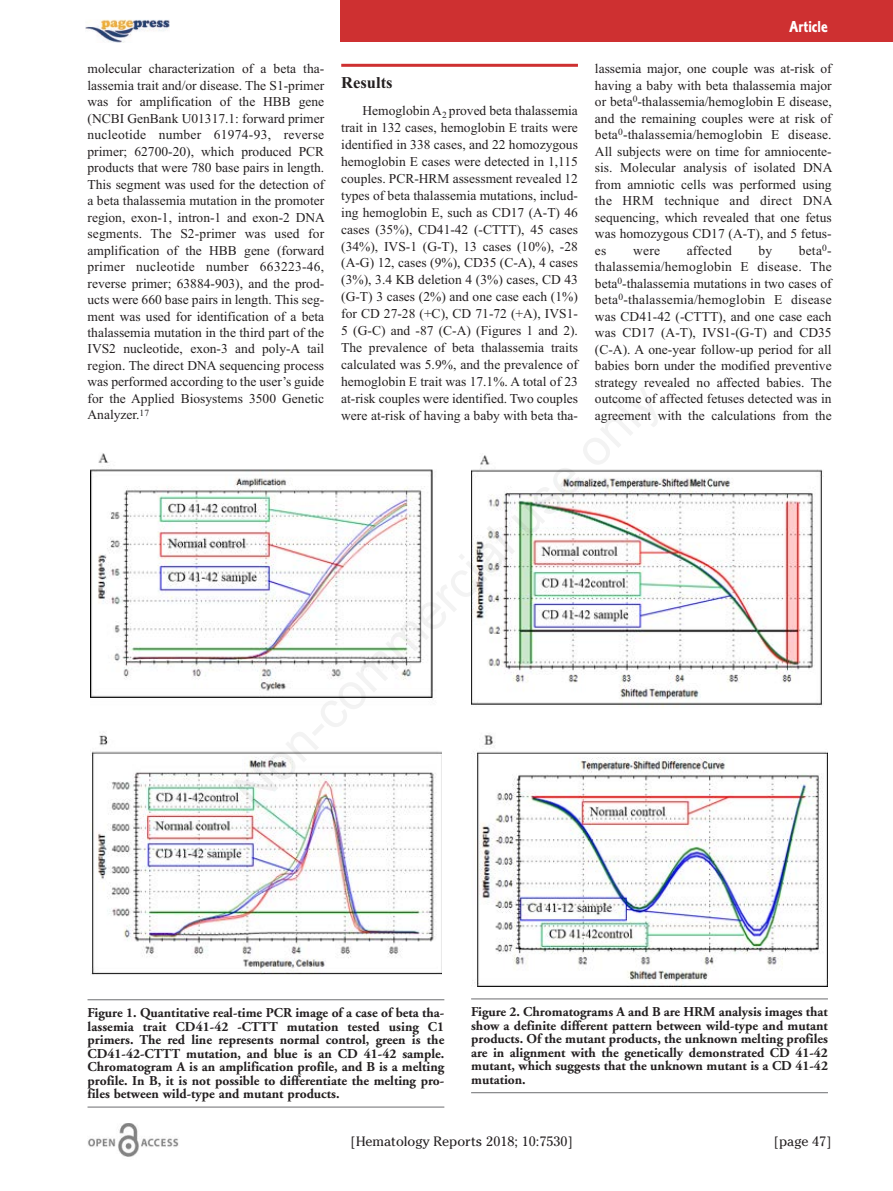
<style>
.page{position:relative;width:893px;height:1191px;background:#fff}
.page>*{position:absolute;margin:0;border:0;box-sizing:border-box;transform-origin:0 0}
.t1{font:700 16.5px "Times New Roman";color:#231f20}
.t2{font:16.5px "Corinthian Bold Condensed Plain";color:#fff}
.t3{font:13.5px/16.5px "Times New Roman";color:#231f20;text-align:justify}
.t4{font:700 13.5px/13.5px "Adobe Garamond";color:#231f20;text-align:justify}
.t5{font:13.5px "Cheltenham";color:#231f20}
.t6{font:13.5px "Times New Roman";letter-spacing:.02em;color:#231f20}
</style>
<div class="page">
<hr style="left:341px;top:64px;width:237px;height:3px;background:#ce3031">
<div style="left:340px;top:0;width:553px;height:42px;background:#ce3031"></div>
<img style="left:85px;top:19px;width:85px;height:24px">
<img style="left:88px;top:1123px;width:91px;height:34px">
<hr style="left:88px;top:999px;width:356px;height:1px;background:#6c6d70">
<hr style="left:88px;top:1106px;width:356px;height:1px;background:#6c6d70">
<img style="left:91px;top:453px;width:350px;height:522px">
<hr style="left:471px;top:998px;width:357px;height:1px;background:#6c6d70">
<hr style="left:471px;top:1092px;width:357px;height:1px;background:#6c6d70">
<img style="left:471px;top:455px;width:357px;height:531px">
<p class="t3" style="left:88px;top:60px;width:239px">molecular characterization of a beta tha&shy;lassemia trait and/or disease. The S1-primer was for amplification of the HBB gene (NCBI GenBank U01317.1: forward primer nucleotide number 61974-93, reverse primer; 62700-20), which produced PCR products that were 780 base pairs in length.<br>This segment was used for the detection of a beta thalassemia mutation in the promoter region, exon-1, intron-1 and exon-2 DNA segments. The S2-primer was used for amplification of the HBB gene (forward primer nucleotide number 663223-46, reverse primer; 63884-903), and the prod&shy;ucts were 660 base pairs in length. This seg&shy;ment was used for identification of a beta thalassemia mutation in the third part of the IVS2 nucleotide, exon-3 and poly-A tail region. The direct DNA sequencing process was performed according to the user’s guide for the Applied Biosystems 3500 Genetic Analyzer.<sup>17</sup></p>
<p class="t1" style="left:341px;top:73px;width:53px">Results</p>
<p class="t3" style="left:341px;top:102px;width:238px;line-height:17px;text-indent:21px">Hemoglobin A<sub>2</sub> proved beta thalassemia trait in 132 cases, hemoglobin E traits were identified in 338 cases, and 22 homozygous hemoglobin E cases were detected in 1,115 couples. PCR-HRM assessment revealed 12 types of beta thalassemia mutations, includ&shy;ing hemoglobin E, such as CD17 (A-T) 46 cases (35%), CD41-42 (-CTTT), 45 cases (34%), IVS-1 (G-T), 13 cases (10%), -28 (A-G) 12, cases (9%), CD35 (C-A), 4 cases (3%), 3.4 KB deletion 4 (3%) cases, CD 43 (G-T) 3 cases (2%) and one case each (1%) for CD 27-28 (+C), CD 71-72 (+A), IVS1- 5 (G-C) and -87 (C-A) (Figures 1 and 2).<br>The prevalence of beta thalassemia traits calculated was 5.9%, and the prevalence of hemoglobin E trait was 17.1%. A total of 23 at-risk couples were identified. Two couples were at-risk of having a baby with beta tha-</p>
<p class="t2" style="left:789px;top:21px;width:40px">Article</p>
<p class="t3" style="left:595px;top:60px;width:239px">lassemia major, one couple was at-risk of having a baby with beta thalassemia major or beta<sup>0</sup>-thalassemia/hemoglobin E disease, and the remaining couples were at risk of beta<sup>0</sup>-thalassemia/hemoglobin E disease.<br>All subjects were on time for amniocente&shy;sis. Molecular analysis of isolated DNA from amniotic cells was performed using the HRM technique and direct DNA sequencing, which revealed that one fetus was homozygous CD17 (A-T), and 5 fetus&shy;es</p>
<p class="t3" style="left:595px;top:242px;width:238px;text-indent:204px">beta<sup>0</sup>- thalassemia/hemoglobin E disease. The beta<sup>0</sup>-thalassemia mutations in two cases of beta<sup>0</sup>-thalassemia/hemoglobin E disease was CD41-42 (-CTTT), and one case each was CD17 (A-T), IVS1-(G-T) and CD35 (C-A). A one-year follow-up period for all babies born under the modified preventive strategy revealed no affected babies. The outcome of affected fetuses detected was in agreement with the calculations from the</p>
<p class="t3" style="left:633px;top:242px;width:29px">were</p>
<p class="t6" style="left:687px;top:242px;width:47px">affected</p>
<p class="t3" style="left:758px;top:242px;width:15px">by</p>
<p class="t4" style="left:88px;top:1007px;width:358px">Figure 1. Quantitative real-time PCR image of a case of beta tha&shy;lassemia trait CD41-42 -CTTT mutation tested using C1 primers. The red line represents normal control, green is the CD41-42-CTTT mutation, and blue is an CD 41-42 sample.<br>Chromatogram A is an amplification profile, and B is a melting profile. In B, it is not possible to differentiate the melting pro&shy;files between wild-type and mutant products.</p>
<p class="t4" style="left:471px;top:1006px;width:358px">Figure 2. Chromatograms A and B are HRM analysis images that show a definite different pattern between wild-type and mutant products. Of the mutant products, the unknown melting profiles are in alignment with the genetically demonstrated CD 41-42 mutant, which suggests that the unknown mutant is a CD 41-42 mutation.</p>
<p class="t5" style="left:351px;top:1133px;width:224px">[Hematology Reports 2018; 10:7530]</p>
<p class="t5" style="left:774px;top:1133px;width:59px">[page 47]</p>
</div>
